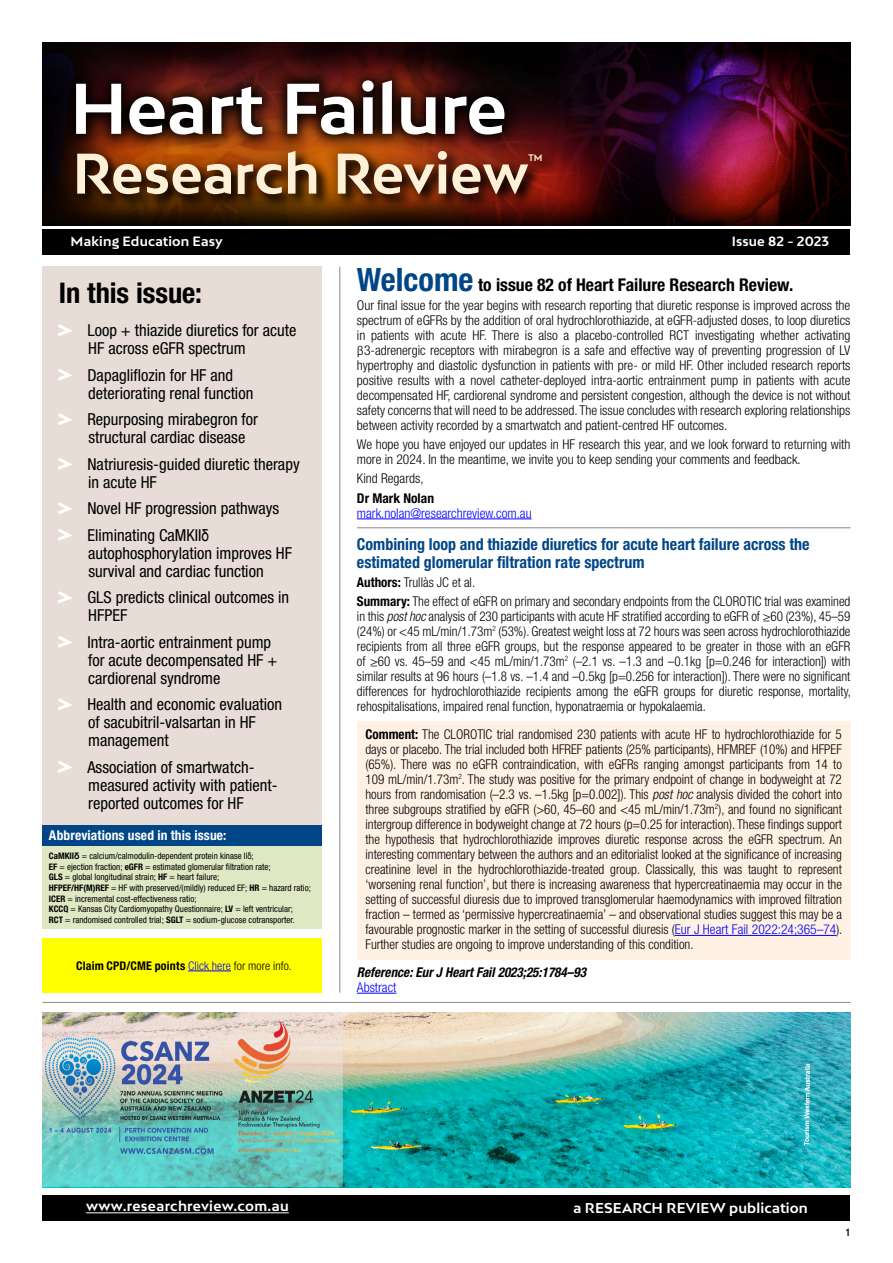
<style>
.page{position:relative;width:893px;height:1263px;background:#fff}
.page>*{position:absolute;margin:0;border:0;box-sizing:border-box;transform-origin:0 0}
.t1{font:700 67.65px "Bw Mitga";color:#fff}
.t2{font:700 54px "Bw Mitga";color:#fff0d8}
.t3{font:700 condensed 28.5px "Helvetica Neue LT Pro";letter-spacing:-.005em;color:#000}
.t4{font:700 condensed 17.55px "Helvetica Neue LT Pro";color:#000}
.t5{font:condensed 16.5px/18px "Helvetica Neue LT Pro";color:#000}
.t6{font:700 condensed 16.5px/18px "Helvetica Neue LT Pro";color:#004687}
.t7{font:300 condensed 13.5px/15px "Helvetica Neue LT Pro";color:#000;text-align:justify}
.t8{font:700 13.5px "Bw Mitga";letter-spacing:.01em;color:#fff}
.t9{font:300 condensed 13.5px "Helvetica Neue LT Pro";color:#00f}
.t10{font:italic 700 condensed 13.5px "Helvetica Neue LT Pro";color:#000}
.t11{font:700 condensed 13.5px "Helvetica Neue LT Pro";letter-spacing:.01em;color:#fff}
.t12{font:700 condensed 13.5px "Helvetica Neue LT Pro";color:#000}
.t13{font:700 12.75px "Bw Mitga";letter-spacing:.01em;color:#fff}
.t14{font:700 condensed 12px "Helvetica Neue LT Pro";letter-spacing:.01em;color:#000}
.t15{font:500 condensed 10.5px "Helvetica Neue LT Pro";color:#000}
.t16{font:condensed 9px/10.5px "Helvetica Neue LT Pro";color:#000}
.t17{font:700 9px "Bw Mitga";color:#fff0d8;scale:.95 1}
.s1{font-size:32.25px;color:#004687}
.s2{font-family:"Calibri";font-stretch:normal}
.s3{font-family:"Arial Narrow";font-stretch:normal}
.s4{font-weight:700}
.s5{font-style:italic}
.s6{color:#00f}
.s7{font-family:"Arial";font-weight:700;font-stretch:normal}
.s8{font-weight:300;color:#00f}
.s9{font-weight:300}
</style>
<div class="page">
<div style="left:43px;top:1195px;width:807px;height:25px;background:#000"></div>
<hr style="left:86px;top:1212px;width:203px;height:1px;background:#fff">
<div style="left:43px;top:267px;width:279px;height:558px;background:#e7ddd6"></div>
<div style="left:43px;top:825px;width:279px;height:21px;background:#004687"></div>
<div style="left:43px;top:846px;width:279px;height:83px;background:#dfe7c3"></div>
<hr style="left:339px;top:267px;width:1px;height:726px;background:#939598">
<hr style="left:357px;top:527px;width:493px;height:1px;background:#939598">
<div style="left:43px;top:229px;width:807px;height:25px;background:#000"></div>
<img style="left:43px;top:43px;width:807px;height:183px">
<div style="left:62px;top:136px;width:495px;height:73px;background:#000;opacity:.75"></div>
<svg style="left:59px;top:64px;width:462px;height:87px;background:#3a1308"></svg>
<hr style="left:357px;top:518px;width:175px;height:1px;background:#00f">
<svg style="left:58px;top:324px;width:14px;height:12px"></svg>
<svg style="left:58px;top:369px;width:14px;height:12px"></svg>
<svg style="left:58px;top:413px;width:14px;height:12px"></svg>
<svg style="left:58px;top:458px;width:14px;height:12px"></svg>
<svg style="left:58px;top:502px;width:14px;height:12px"></svg>
<svg style="left:58px;top:529px;width:14px;height:12px"></svg>
<svg style="left:58px;top:591px;width:14px;height:12px"></svg>
<svg style="left:58px;top:636px;width:14px;height:12px"></svg>
<svg style="left:58px;top:698px;width:14px;height:12px"></svg>
<svg style="left:58px;top:761px;width:14px;height:12px"></svg>
<div style="left:357px;top:721px;width:493px;height:238px;background:#fff1e4"></div>
<hr style="left:675px;top:935px;width:161px;height:1px;background:#00f">
<hr style="left:357px;top:993px;width:39px;height:1px;background:#00f">
<hr style="left:43px;top:1002px;width:807px;height:1px;background:#939598">
<img style="left:343px;top:1012px;width:507px;height:175px">
<div style="left:43px;top:938px;width:279px;height:55px;background:#ff0"></div>
<hr style="left:188px;top:970px;width:43px;height:1px;background:#00f">
<img style="left:42px;top:1012px;width:186px;height:175px">
<img style="left:228px;top:1012px;width:115px;height:175px">
<h1 class="t1" style="left:70px;top:64px;width:439px">Heart Failure</h1>
<h2 class="t2" style="left:72px;top:138px;width:458px">Research Review</h2>
<p class="t17" style="left:529px;top:151px;width:16px">TM</p>
<p class="t13" style="left:71px;top:233px;width:154px">Making Education Easy</p>
<p class="t13" style="left:732px;top:233px;width:99px">Issue 82 - 2023</p>
<p class="t4" style="left:357px;top:274px;width:438px"><span class="s1">Welcome</span> to issue 82 of Heart Failure Research Review.</p>
<p class="t7" style="left:357px;top:297px;width:495px">Our final issue for the year begins with research reporting that diuretic response is improved across the spectrum of eGFRs by the addition of oral hydrochlorothiazide, at eGFR-adjusted doses, to loop diuretics in patients with acute HF. There is also a placebo-controlled RCT investigating whether activating <span class="s2">β</span>3-adrenergic receptors with mirabegron is a safe and effective way of preventing progression of LV hypertrophy and diastolic dysfunction in patients with pre- or mild HF. Other included research reports positive results with a novel catheter-deployed intra-aortic entrainment pump in patients with acute decompensated HF, cardiorenal syndrome and persistent congestion, although the device is not without safety concerns that will need to be addressed. The issue concludes with research exploring relationships between activity recorded by a smartwatch and patient-centred HF outcomes.</p>
<p class="t7" style="left:357px;top:437px;width:495px">We hope you have enjoyed our updates in HF research this year, and we look forward to returning with more in 2024. In the meantime, we invite you to keep sending your comments and feedback.</p>
<p class="t7" style="left:357px;top:471px;width:68px">Kind Regards,</p>
<p class="t12" style="left:357px;top:489px;width:79px">Dr Mark Nolan</p>
<p class="t9" style="left:357px;top:505px;width:176px">mark.nolan@researchreview.com.au</p>
<h3 class="t3" style="left:59px;top:276px;width:144px">In this issue:</h3>
<p class="t5" style="left:87px;top:321px;width:210px">Loop + thiazide diuretics for acute<br>HF across eGFR spectrum</p>
<p class="t5" style="left:87px;top:366px;width:167px">Dapagliflozin for HF and deteriorating renal function</p>
<p class="t5" style="left:87px;top:410px;width:172px">Repurposing mirabegron for structural cardiac disease</p>
<p class="t5" style="left:87px;top:455px;width:214px">Natriuresis-guided diuretic therapy in acute HF</p>
<p class="t5" style="left:87px;top:495px;width:193px;line-height:26.5px">Novel HF progression pathways<br>Eliminating CaMKII<span class="s3">δ</span></p>
<p class="t5" style="left:88px;top:544px;width:205px">autophosphorylation improves HF survival and cardiac function</p>
<p class="t5" style="left:87px;top:588px;width:203px">GLS predicts clinical outcomes in<br>HFPEF</p>
<p class="t5" style="left:87px;top:633px;width:192px">Intra-aortic entrainment pump for acute decompensated HF + cardiorenal syndrome</p>
<p class="t5" style="left:87px;top:695px;width:196px">Health and economic evaluation of sacubitril-valsartan in HF management</p>
<p class="t5" style="left:87px;top:758px;width:192px">Association of smartwatch&shy;measured activity with patient&shy;reported outcomes for HF</p>
<p class="t6" style="left:357px;top:535px;width:454px">Combining loop and thiazide diuretics for acute heart failure across the estimated glomerular filtration rate spectrum</p>
<p class="t7" style="left:357px;top:572px;width:495px;line-height:19.2px"><span class="s4">Authors:</span> Trullàs JC et al.<br><span class="s4">Summary:</span> The effect of eGFR on primary and secondary endpoints from the CLOROTIC trial was examined</p>
<p class="t7" style="left:357px;top:609px;width:495px">in this <span class="s5">post hoc</span> analysis of 230 participants with acute HF stratified according to eGFR of ≥60 (23%), 45–59 (24%) or &lt;45 mL/min/1.73m<sup>2</sup> (53%). Greatest weight loss at 72 hours was seen across hydrochlorothiazide recipients from all three eGFR groups, but the response appeared to be greater in those with an eGFR of ≥60 vs. 45–59 and &lt;45 mL/min/1.73m<sup>2</sup> (–2.1 vs. –1.3 and –0.1kg [p=0.246 for interaction]) with similar results at 96 hours (–1.8 vs. –1.4 and –0.5kg [p=0.256 for interaction]). There were no significant differences for hydrochlorothiazide recipients among the eGFR groups for diuretic response, mortality, rehospitalisations, impaired renal function, hyponatraemia or hypokalaemia.</p>
<p class="t7" style="left:365px;top:727px;width:478px"><span class="s4">Comment:</span> The CLOROTIC trial randomised 230 patients with acute HF to hydrochlorothiazide for 5 days or placebo. The trial included both HFREF patients (25% participants), HFMREF (10%) and HFPEF (65%). There was no eGFR contraindication, with eGFRs ranging amongst participants from 14 to 109 mL/min/1.73m<sup>2</sup>. The study was positive for the primary endpoint of change in bodyweight at 72 hours from randomisation (–2.3 vs. –1.5kg [p=0.002]). This <span class="s5">post hoc</span> analysis divided the cohort into three subgroups stratified by eGFR (&gt;60, 45–60 and &lt;45 mL/min/1.73m<sup>2</sup>), and found no significant intergroup difference in bodyweight change at 72 hours (p=0.25 for interaction). These findings support the hypothesis that hydrochlorothiazide improves diuretic response across the eGFR spectrum. An interesting commentary between the authors and an editorialist looked at the significance of increasing creatinine level in the hydrochlorothiazide-treated group. Classically, this was taught to represent ‘worsening renal function’, but there is increasing awareness that hypercreatinaemia may occur in the setting of successful diuresis due to improved transglomerular haemodynamics with improved filtration fraction – termed as ‘permissive hypercreatinaemia’ – and observational studies suggest this may be a favourable prognostic marker in the setting of successful diuresis (<span class="s6">Eur J Heart Fail 2022:24;365–74</span>).<br>Further studies are ongoing to improve understanding of this condition.</p>
<p class="t10" style="left:357px;top:964px;width:231px">Reference: Eur J Heart Fail 2023;25:1784–93</p>
<p class="t9" style="left:357px;top:979px;width:41px">Abstract</p>
<p class="t11" style="left:49px;top:827px;width:179px">Abbreviations used in this issue:</p>
<p class="t16" style="left:49px;top:851px;width:264px"><span class="s4">CaMKII</span><span class="s7">δ</span> = calcium/calmodulin-dependent protein kinase II<span class="s3">δ</span>;<br><span class="s4">EF</span> = ejection fraction; <span class="s4">eGFR</span> = estimated glomerular filtration rate;<br><span class="s4">GLS</span> = global longitudinal strain; <span class="s4">HF</span> = heart failure;<br><span class="s4">HFPEF/HF(M)REF</span> = HF with preserved/(mildly) reduced EF; <span class="s4">HR</span> = hazard ratio; <span class="s4">ICER</span> = incremental cost-effectiveness ratio;<br><span class="s4">KCCQ</span> = Kansas City Cardiomyopathy Questionnaire; <span class="s4">LV</span> = left ventricular;<br><span class="s4">RCT</span> = randomised controlled trial; <span class="s4">SGLT</span> = sodium-glucose cotransporter.</p>
<p class="t14" style="left:76px;top:958px;width:217px">Claim CPD/CME points <span class="s8">Click here</span> <span class="s9">for more info.</span></p>
<p class="t8" style="left:86px;top:1197px;width:204px">www.researchreview.com.au</p>
<p class="t8" style="left:574px;top:1199px;width:236px">a RESEARCH REVIEW publication</p>
<p class="t15" style="left:845px;top:1226px;width:7px">1</p>
</div>
